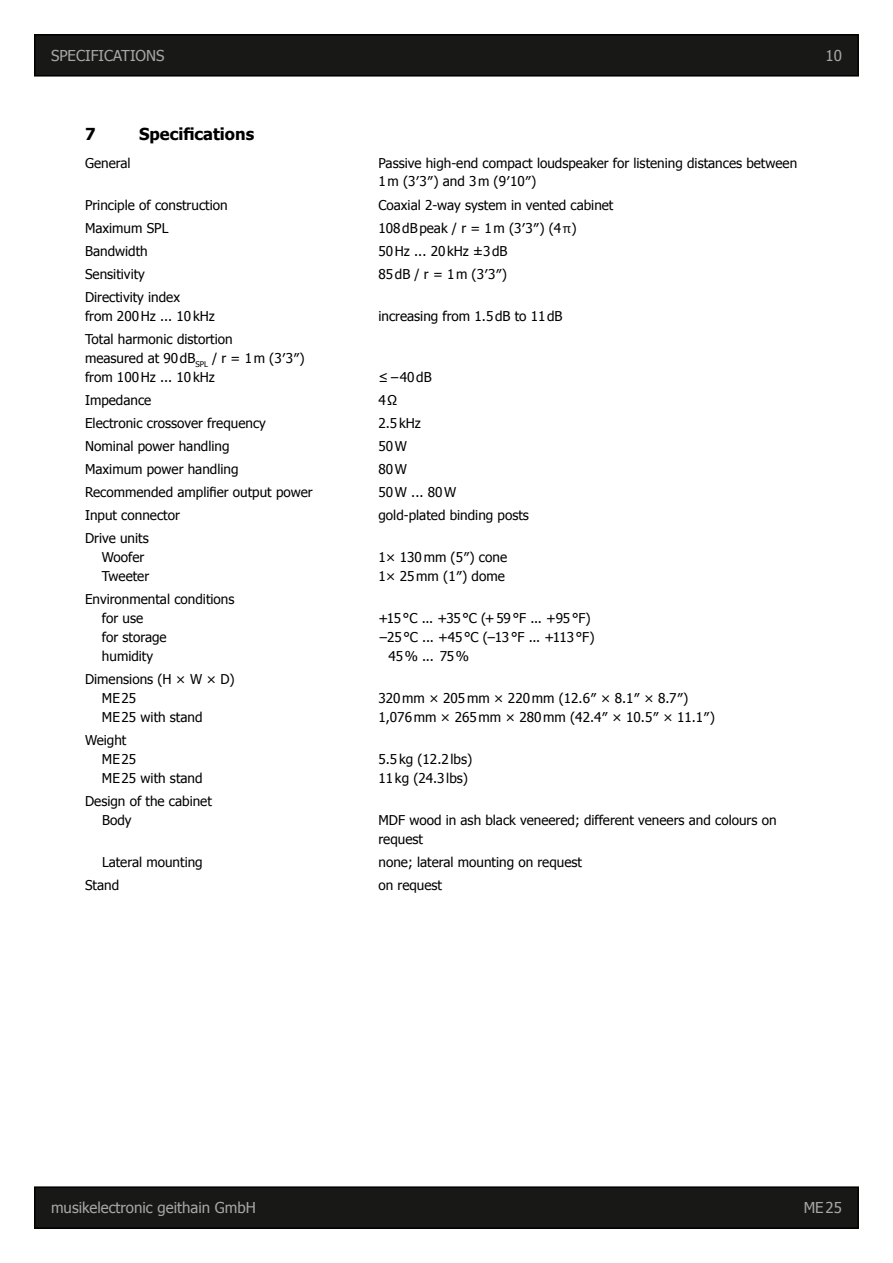
<style>
.page{position:relative;width:893px;height:1263px;background:#fff}
.page>*{position:absolute;margin:0;border:0;box-sizing:border-box;transform-origin:0 0}
.t1{font:700 16.5px "Tahoma";color:#000}
.t2{font:15px "Tahoma";color:#a6a7a9}
.t3{font:13.5px/18.9px "Tahoma";color:#000}
.s1{font-family:"Segoe UI"}
</style>
<div class="page">
<div style="left:35px;top:35px;width:823px;height:41px;background:#181817"></div>
<div style="left:34px;top:34px;width:825px;height:43px;border:2px solid #000"></div>
<div style="left:35px;top:1187px;width:823px;height:41px;background:#181817"></div>
<div style="left:34px;top:1186px;width:825px;height:43px;border:2px solid #000"></div>
<p class="t2" style="left:51px;top:46px;width:115px">SPECIFICATIONS</p>
<p class="t2" style="left:826px;top:45px;width:18px">10</p>
<p class="t1" style="left:85px;top:123px;width:12px">7</p>
<p class="t1" style="left:139px;top:123px;width:117px">Specifications</p>
<p class="t3" style="left:85px;top:153px;width:47px">General</p>
<p class="t3" style="left:378px;top:153px;width:420px">Passive high-end compact loudspeaker for listening distances between<br>1m (3′3″) and 3m (9′10″)</p>
<p class="t3" style="left:85px;top:195px;width:144px">Principle of construction</p>
<p class="t3" style="left:378px;top:195px;width:237px">Coaxial 2-way system in vented cabinet</p>
<p class="t3" style="left:85px;top:218px;width:85px">Maximum SPL</p>
<p class="t3" style="left:378px;top:218px;width:200px">108dBpeak / r = 1m (3′3″) (4<span class="s1">π</span>)</p>
<p class="t3" style="left:85px;top:241px;width:64px">Bandwidth</p>
<p class="t3" style="left:378px;top:241px;width:131px">50Hz ... 20kHz ±3dB</p>
<p class="t3" style="left:85px;top:264px;width:61px">Sensitivity</p>
<p class="t3" style="left:378px;top:264px;width:130px">85dB / r = 1m (3′3″)</p>
<p class="t3" style="left:85px;top:287px;width:131px">Directivity index<br>from 200Hz ... 10kHz</p>
<p class="t3" style="left:378px;top:306px;width:186px">increasing from 1.5dB to 11dB</p>
<p class="t3" style="left:85px;top:329px;width:221px">Total harmonic distortion<br>measured at 90dB<sub>SPL</sub> / r = 1m (3′3″) from 100Hz ... 10kHz</p>
<p class="t3" style="left:378px;top:367px;width:55px">≤−40dB</p>
<p class="t3" style="left:85px;top:390px;width:68px">Impedance</p>
<p class="t3" style="left:378px;top:390px;width:20px">4Ω</p>
<p class="t3" style="left:85px;top:413px;width:182px">Electronic crossover frequency</p>
<p class="t3" style="left:378px;top:413px;width:44px">2.5kHz</p>
<p class="t3" style="left:85px;top:436px;width:146px">Nominal power handling</p>
<p class="t3" style="left:378px;top:436px;width:30px">50W</p>
<p class="t3" style="left:85px;top:459px;width:155px">Maximum power handling</p>
<p class="t3" style="left:378px;top:459px;width:30px">80W</p>
<p class="t3" style="left:85px;top:482px;width:229px">Recommended amplifier output power</p>
<p class="t3" style="left:378px;top:482px;width:79px">50W ... 80W</p>
<p class="t3" style="left:85px;top:505px;width:96px">Input connector</p>
<p class="t3" style="left:378px;top:505px;width:152px">gold-plated binding posts</p>
<p class="t3" style="left:102px;top:528px;width:49px;text-indent:-17px">Drive units<br>Woofer<br>Tweeter</p>
<p class="t3" style="left:378px;top:547px;width:130px">1× 130mm (5″) cone<br>1× 25mm (1″) dome</p>
<p class="t3" style="left:102px;top:589px;width:134px;text-indent:-17px">Environmental conditions for use<br>for storage<br>humidity</p>
<p class="t3" style="left:102px;top:669px;width:134px;text-indent:-17px">Dimensions (H × W × D)<br>ME25<br>ME25 with stand</p>
<p class="t3" style="left:102px;top:730px;width:102px;text-indent:-17px">Weight<br>ME25<br>ME25 with stand</p>
<p class="t3" style="left:102px;top:791px;width:111px;text-indent:-17px">Design of the cabinet<br>Body</p>
<p class="t3" style="left:378px;top:608px;width:214px">+15°C ... +35°C (+59°F ... +95°F)</p>
<p class="t3" style="left:378px;top:627px;width:218px">−25°C ... +45°C (−13°F ... +113°F)</p>
<p class="t3" style="left:389px;top:646px;width:82px">45% ... 75%</p>
<p class="t3" style="left:378px;top:688px;width:338px">320mm × 205mm × 220mm (12.6″ × 8.1″ × 8.7″)<br>1,076mm × 265mm × 280mm (42.4″ × 10.5″ × 11.1″)</p>
<p class="t3" style="left:378px;top:749px;width:95px">5.5kg (12.2lbs)<br>11kg (24.3lbs)</p>
<p class="t3" style="left:378px;top:810px;width:400px">MDF wood in ash black veneered; different veneers and colours on request</p>
<p class="t3" style="left:102px;top:852px;width:102px">Lateral mounting</p>
<p class="t3" style="left:378px;top:852px;width:205px">none; lateral mounting on request</p>
<p class="t3" style="left:85px;top:875px;width:36px">Stand</p>
<p class="t3" style="left:378px;top:875px;width:65px">on request</p>
<p class="t2" style="left:51px;top:1198px;width:206px">musikelectronic geithain GmbH</p>
<p class="t2" style="left:804px;top:1198px;width:40px">ME25</p>
</div>
